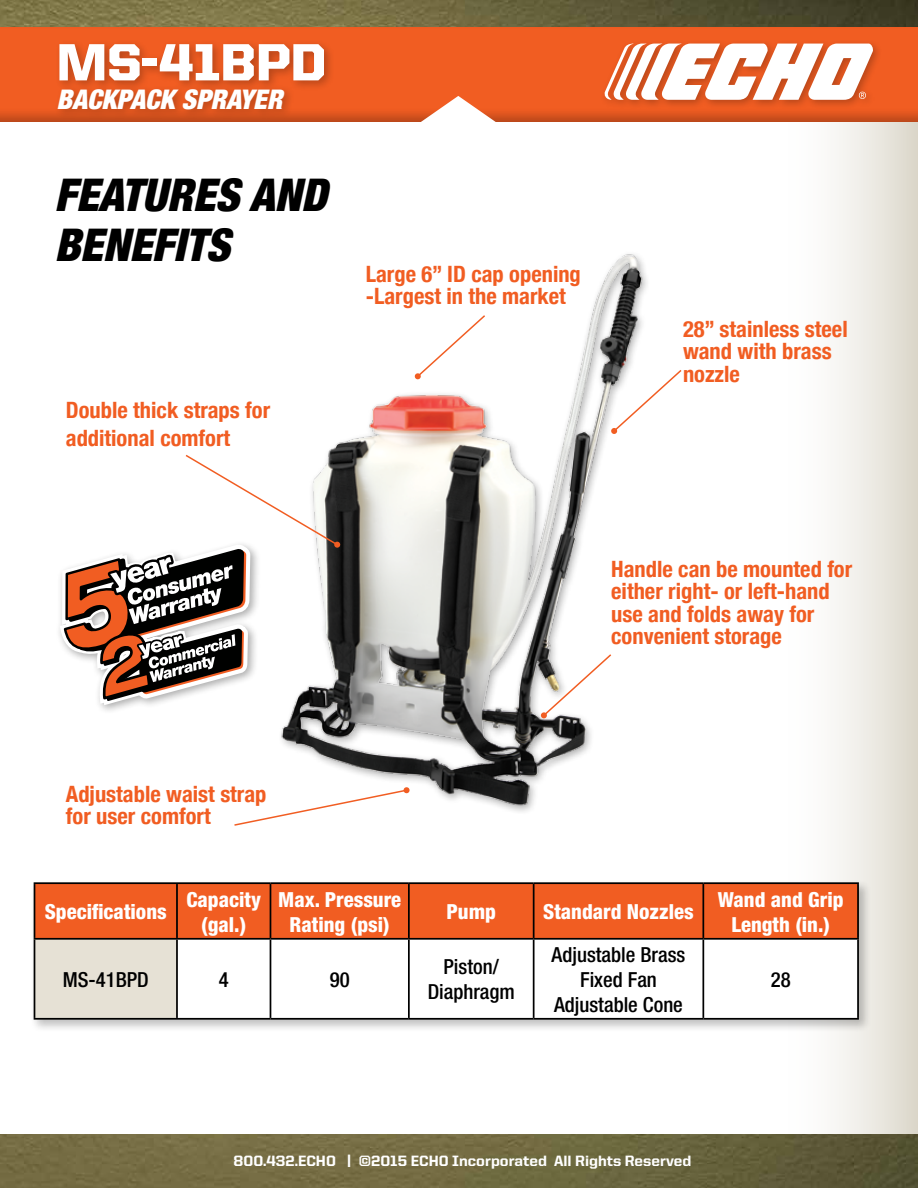
<style>
.page{position:relative;width:918px;height:1188px;background:#fff}
.page>*{position:absolute;margin:0;border:0;box-sizing:border-box;transform-origin:0 0}
.t1{font:900 52.5px "United Sans Reg";color:#fff}
.t2{font:italic 900 condensed 45px/49.5px "Helvetica Neue";color:#000}
.t3{font:italic 900 condensed 27px "Helvetica Neue";color:#fff}
.t4{font:700 condensed 22.5px/22.5px "Helvetica Neue";color:#f15d22}
.t5{font:800 condensed 20.85px/24.9px "Helvetica Neue";color:#fff;text-align:center}
.t6{font:500 condensed 20.85px/24.9px "Helvetica Neue";color:#000;text-align:center}
.t7{font:800 15px "United Sans Reg";color:#fff}
</style>
<div class="page">
<img style="left:0;top:0;width:918px;height:1188px">
<div style="left:0;top:122px;width:918px;height:1012px;background:#fff"></div>
<svg style="left:834px;top:122px;width:84px;height:1012px"></svg>
<div style="left:0;top:25px;width:918px;height:97px;background:#000;opacity:.25"></div>
<div style="left:54px;top:39px;width:281px;height:81px;background:#000;opacity:.25"></div>
<div style="left:600px;top:39px;width:283px;height:71px;background:#000;opacity:.25"></div>
<svg style="left:604px;top:44px;width:270px;height:56px"></svg>
<svg style="left:385px;top:96px;width:147px;height:26px"></svg>
<svg style="left:651px;top:370px;width:31px;height:29px"></svg>
<img style="left:281px;top:254px;width:370px;height:558px">
<svg style="left:60px;top:453px;width:279px;height:265px"></svg>
<div style="left:334px;top:541px;width:6px;height:7px;background:#f15d22;border-radius:50%"></div>
<svg style="left:542px;top:653px;width:71px;height:65px"></svg>
<div style="left:541px;top:712px;width:6px;height:7px;background:#f15d22;border-radius:3px"></div>
<svg style="left:416px;top:314px;width:71px;height:64px"></svg>
<svg style="left:414px;top:373px;width:7px;height:7px"></svg>
<div style="left:30px;top:879px;width:842px;height:154px;background:#000;opacity:.25"></div>
<div style="left:35px;top:884px;width:822px;height:54px;background:#f15d22"></div>
<div style="left:34px;top:939px;width:143px;height:80px;background:#e6e1d5"></div>
<svg style="left:178px;top:940px;width:679px;height:78px"></svg>
<hr style="left:34px;top:882px;width:143px;height:2px;background:#000">
<hr style="left:34px;top:884px;width:1px;height:54px;background:#000">
<hr style="left:177px;top:882px;width:93px;height:2px;background:#000">
<hr style="left:176px;top:884px;width:2px;height:54px;background:#000">
<hr style="left:270px;top:882px;width:139px;height:2px;background:#000">
<hr style="left:270px;top:884px;width:1px;height:54px;background:#000">
<hr style="left:409px;top:882px;width:125px;height:2px;background:#000">
<hr style="left:408px;top:884px;width:2px;height:54px;background:#000">
<hr style="left:534px;top:882px;width:169px;height:2px;background:#000">
<hr style="left:533px;top:884px;width:2px;height:54px;background:#000">
<hr style="left:703px;top:882px;width:156px;height:2px;background:#000">
<hr style="left:702px;top:884px;width:2px;height:54px;background:#000">
<hr style="left:857px;top:884px;width:2px;height:54px;background:#000">
<hr style="left:34px;top:938px;width:143px;height:2px;background:#000">
<hr style="left:34px;top:940px;width:1px;height:78px;background:#000">
<hr style="left:177px;top:938px;width:93px;height:2px;background:#000">
<hr style="left:176px;top:940px;width:2px;height:78px;background:#000">
<hr style="left:270px;top:938px;width:139px;height:2px;background:#000">
<hr style="left:270px;top:940px;width:1px;height:78px;background:#000">
<hr style="left:409px;top:938px;width:125px;height:2px;background:#000">
<hr style="left:408px;top:940px;width:2px;height:78px;background:#000">
<hr style="left:534px;top:938px;width:169px;height:2px;background:#000">
<hr style="left:533px;top:940px;width:2px;height:78px;background:#000">
<hr style="left:703px;top:938px;width:156px;height:2px;background:#000">
<hr style="left:702px;top:940px;width:2px;height:78px;background:#000">
<hr style="left:857px;top:940px;width:2px;height:78px;background:#000">
<hr style="left:34px;top:1018px;width:143px;height:2px;background:#000">
<hr style="left:177px;top:1018px;width:93px;height:2px;background:#000">
<hr style="left:270px;top:1018px;width:139px;height:2px;background:#000">
<hr style="left:409px;top:1018px;width:125px;height:2px;background:#000">
<hr style="left:534px;top:1018px;width:169px;height:2px;background:#000">
<hr style="left:703px;top:1018px;width:156px;height:2px;background:#000">
<svg style="left:234px;top:787px;width:176px;height:39px"></svg>
<h1 class="t1" style="left:57px;top:33px;width:271px">MS-41BPD</h1>
<p class="t3" style="left:57px;top:77px;width:236px">BACKPACKSPRAYER</p>
<h2 class="t2" style="left:54px;top:168px;width:289px">FEATURESAND<br>BENEFITS</h2>
<p class="t4" style="left:366px;top:261px;width:217px">Large 6” ID cap opening -Largest in the market</p>
<p class="t4" style="left:66px;top:394px;width:206px;line-height:28.5px">Double thick straps for additional comfort</p>
<p class="t4" style="left:683px;top:316px;width:166px">28” stainless steel wand with brass nozzle</p>
<p class="t4" style="left:611px;top:556px;width:243px">Handle can be mounted for either right- or left-hand use and folds away for convenient storage</p>
<p class="t4" style="left:66px;top:781px;width:202px">Adjustable waist strap for user comfort</p>
<p class="t5" style="left:45px;top:899px;width:124px">Specifications</p>
<p class="t5" style="left:186px;top:887px;width:76px">Capacity (gal.)</p>
<p class="t5" style="left:278px;top:887px;width:125px">Max. Pressure<br>Rating (psi)</p>
<p class="t5" style="left:446px;top:899px;width:51px">Pump</p>
<p class="t5" style="left:543px;top:899px;width:152px">Standard Nozzles</p>
<p class="t5" style="left:718px;top:887px;width:127px">Wand and Grip<br>Length (in.)</p>
<p class="t6" style="left:63px;top:967px;width:88px">MS-41BPD</p>
<p class="t6" style="left:219px;top:967px;width:11px">4</p>
<p class="t6" style="left:330px;top:967px;width:21px">90</p>
<p class="t6" style="left:428px;top:954px;width:89px">Piston/<br>Diaphragm</p>
<p class="t6" style="left:552px;top:942px;width:135px">Adjustable Brass<br>Fixed Fan<br>Adjustable Cone</p>
<p class="t6" style="left:771px;top:967px;width:21px">28</p>
<p class="t7" style="left:234px;top:1153px;width:459px">800.432.ECHO | ©2015 ECHO Incorporated All Rights Reserved</p>
</div>
